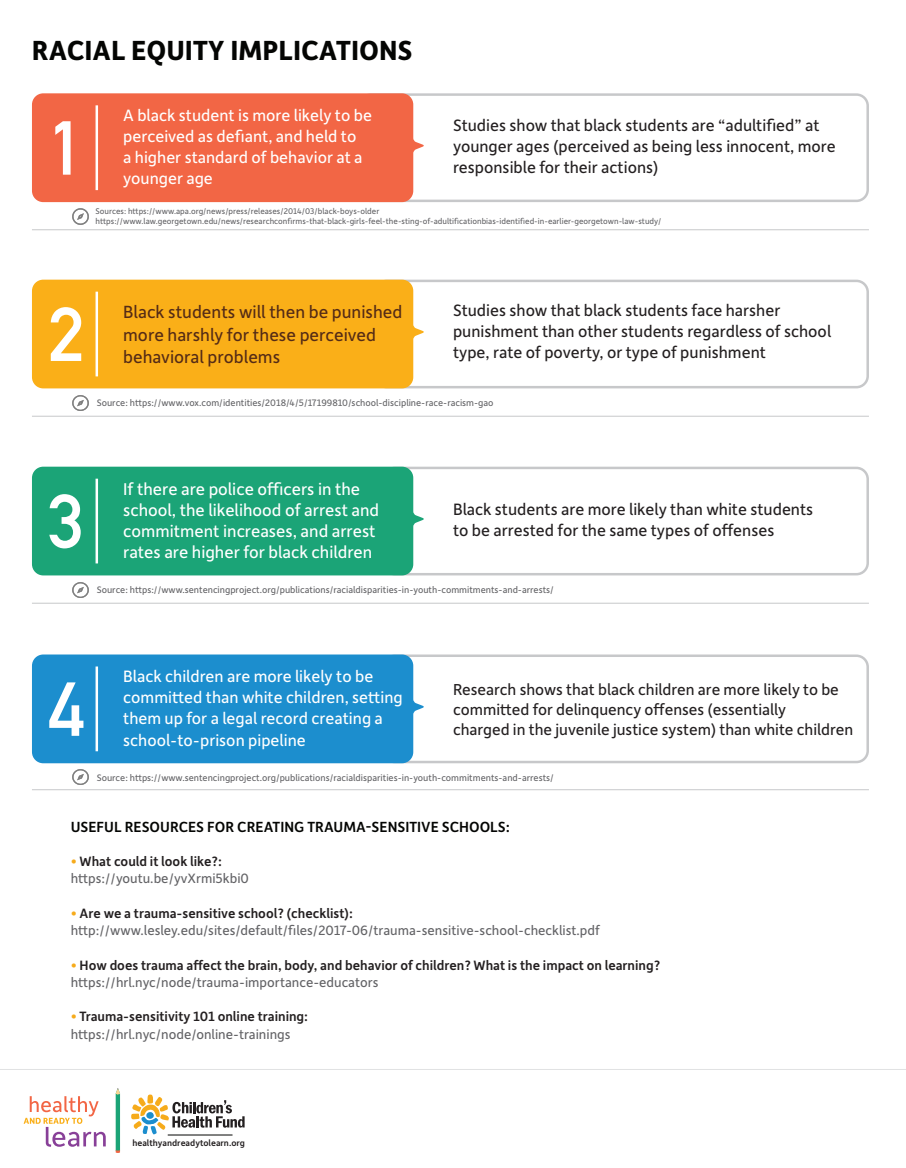
<style>
.page{position:relative;width:906px;height:1168px;background:#fff}
.page>*{position:absolute;margin:0;border:0;box-sizing:border-box;transform-origin:0 0}
.t1{font:700 75px "DIN Alternate";color:#fff}
.t2{font:700 29.38px "Depot New";color:#040503}
.t3{font:18.75px/22.5px "Depot New";color:#542b16}
.t4{font:18.12px/21.2px "Depot New";color:#fff}
.t5{font:17.5px/21px "Depot New";color:#231f20}
.t6{font:17.5px/21.2px "Depot New";color:#fff}
.t7{font:16.88px/20.2px "Depot New";color:#231f20}
.t8{font:500 15.62px "Depot New";color:#040503}
.t9{font:14.38px "Depot New";color:#636366}
.t10{font:500 14.38px "Depot New";color:#231f20}
.t11{font:10px "Depot New";color:#636366}
.t12{font:500 9.5px "Depot New";color:#231f20}
.t13{font:8.75px "Depot New";color:#636366}
.s1{font-weight:400;color:#f6ab1b}
</style>
<div class="page">
<div style="left:382px;top:466px;width:487px;height:109px;border:2px solid #c7c8ca;border-radius:11px"></div>
<div style="left:382px;top:654px;width:487px;height:109px;border:2px solid #c7c8ca;border-radius:11px"></div>
<div style="left:374px;top:279px;width:495px;height:109px;border:2px solid #c7c8ca;border-radius:11px"></div>
<div style="left:358px;top:93px;width:511px;height:109px;border:2px solid #c7c8ca;border-radius:11px"></div>
<div style="left:32px;top:279px;width:392px;height:109px;background:#faaf18"></div>
<div style="left:32px;top:466px;width:392px;height:109px;background:#1ba477"></div>
<div style="left:32px;top:654px;width:392px;height:109px;background:#1c8ece"></div>
<hr style="left:96px;top:291px;width:2px;height:85px;background:#fff">
<hr style="left:96px;top:478px;width:2px;height:85px;background:#fff">
<hr style="left:96px;top:666px;width:2px;height:85px;background:#fff">
<div style="left:32px;top:93px;width:392px;height:109px;background:#f26645"></div>
<hr style="left:96px;top:105px;width:2px;height:85px;background:#fff">
<hr style="left:32px;top:229px;width:837px;height:1px;background:#c7c8ca">
<hr style="left:32px;top:416px;width:837px;height:1px;background:#c7c8ca">
<hr style="left:32px;top:602px;width:837px;height:1px;background:#c7c8ca">
<hr style="left:32px;top:789px;width:837px;height:1px;background:#c7c8ca">
<img style="left:72px;top:395px;width:17px;height:16px">
<img style="left:72px;top:582px;width:17px;height:16px">
<img style="left:72px;top:769px;width:17px;height:16px">
<img style="left:72px;top:208px;width:17px;height:17px">
<svg style="left:24px;top:1096px;width:82px;height:50px"></svg>
<svg style="left:116px;top:1088px;width:4px;height:64px"></svg>
<svg style="left:131px;top:1094px;width:114px;height:40px"></svg>
<hr style="left:168px;top:1134px;width:64px;height:1px;background:#040503">
<hr style="left:0;top:1068px;width:906px;height:1px;background:#c7c8ca">
<p class="t2" style="left:32px;top:31px;width:382px">RACIAL EQUITY IMPLICATIONS</p>
<p class="t1" style="left:48px;top:91px;width:37px">1</p>
<p class="t6" style="left:123px;top:103px;width:250px">A black student is more likely to be perceived as defiant, and held to<br>a higher standard of behavior at a younger age</p>
<p class="t5" style="left:453px;top:114px;width:384px">Studies show that black students are “adultified” at younger ages (perceived as being less innocent, more responsible for their actions)</p>
<p class="t13" style="left:96px;top:205px;width:285px">Sources: https://www.apa.org/news/press/releases/2014/03/black-boys-older</p>
<p class="t13" style="left:96px;top:216px;width:567px">https://www.law.georgetown.edu/news/researchconfirms-that-black-girls-feel-the-sting-of-adultificationbias-identified-in-earlier-georgetown-law-study/</p>
<p class="t1" style="left:48px;top:277px;width:37px">2</p>
<p class="t3" style="left:123px;top:300px;width:281px">Black students will then be punished more harshly for these perceived behavioral problems</p>
<p class="t5" style="left:453px;top:299px;width:380px">Studies show that black students face harsher punishment than other students regardless of school type, rate of poverty, or type of punishment</p>
<p class="t11" style="left:97px;top:396px;width:398px">Source: https://www.vox.com/identities/2018/4/5/17199810/school-discipline-race-racism-gao</p>
<p class="t1" style="left:48px;top:464px;width:37px">3</p>
<p class="t4" style="left:123px;top:477px;width:257px">If there are police officers in the school, the likelihood of arrest and commitment increases, and arrest rates are higher for black children</p>
<p class="t5" style="left:453px;top:498px;width:362px">Black students are more likely than white students</p>
<p class="t5" style="left:453px;top:519px;width:323px">to be arrested for the same types of offenses</p>
<p class="t11" style="left:97px;top:583px;width:459px">Source: https://www.sentencingproject.org/publications/racialdisparities-in-youth-commitments-and-arrests/</p>
<p class="t1" style="left:48px;top:652px;width:37px">4</p>
<p class="t6" style="left:123px;top:664px;width:281px">Black children are more likely to be committed than white children, setting them up for a legal record creating a school-to-prison pipeline</p>
<p class="t7" style="left:453px;top:678px;width:387px">Research shows that black children are more likely to be committed for delinquency offenses (essentially</p>
<p class="t7" style="left:453px;top:718px;width:402px">charged in the juvenile justice system) than white children</p>
<p class="t11" style="left:97px;top:771px;width:459px">Source: https://www.sentencingproject.org/publications/racialdisparities-in-youth-commitments-and-arrests/</p>
<p class="t8" style="left:71px;top:816px;width:441px">USEFUL RESOURCES FOR CREATING TRAUMA-SENSITIVE SCHOOLS:</p>
<p class="t10" style="left:71px;top:851px;width:153px"><span class="s1">•</span> What could it look like?:</p>
<p class="t9" style="left:71px;top:869px;width:180px">https://youtu.be/yvXrmi5kbi0</p>
<p class="t10" style="left:71px;top:903px;width:284px"><span class="s1">•</span> Are we a trauma-sensitive school? (checklist):</p>
<p class="t9" style="left:71px;top:920px;width:530px">http://www.lesley.edu/sites/default/files/2017-06/trauma-sensitive-school-checklist.pdf</p>
<p class="t10" style="left:71px;top:955px;width:591px"><span class="s1">•</span> How does trauma affect the brain, body, and behavior of children? What is the impact on learning?</p>
<p class="t9" style="left:71px;top:972px;width:309px">https://hrl.nyc/node/trauma-importance-educators</p>
<p class="t10" style="left:71px;top:1007px;width:239px"><span class="s1">•</span> Trauma-sensitivity 101 online training:</p>
<p class="t9" style="left:71px;top:1024px;width:221px">https://hrl.nyc/node/online-trainings</p>
<p class="t12" style="left:132px;top:1136px;width:114px">healthyandreadytolearn.org</p>
</div>
